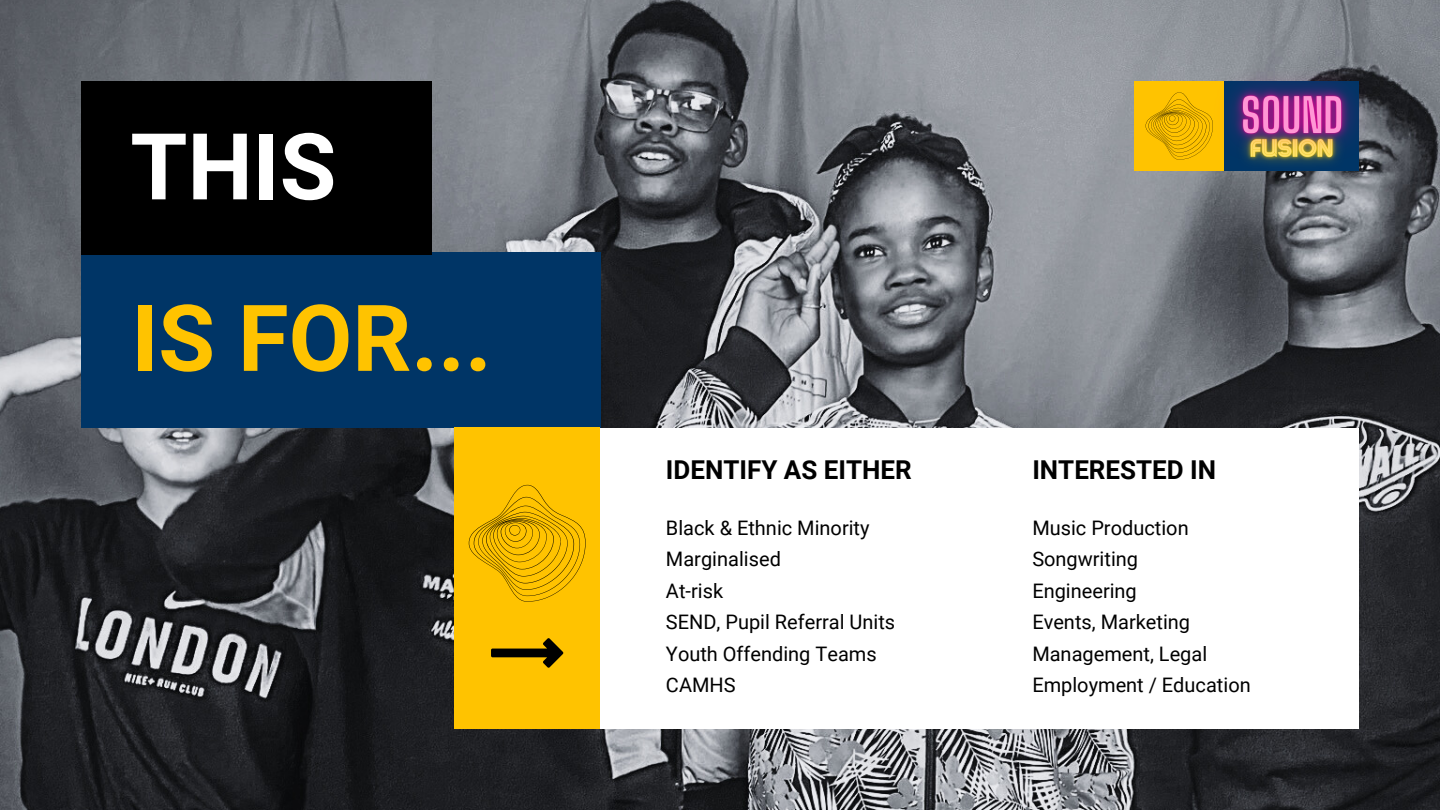
<style>
.page{position:relative;width:1440px;height:810px;background:#fff}
.page>*{position:absolute;margin:0;border:0;box-sizing:border-box;transform-origin:0 0}
.t1{font:700 92.3px "Roboto";color:#ffc300}
.t2{font:700 92.3px "Roboto";color:#fff}
.t3{font:700 26px "Roboto";color:#000}
.t4{font:20px "Roboto";color:#000}
</style>
<div class="page">
<img style="left:0;top:0;width:1440px;height:810px">
<div style="left:81px;top:252px;width:519px;height:176px;background:#003566"></div>
<div style="left:81px;top:81px;width:351px;height:174px;background:#000"></div>
<div style="left:600px;top:429px;width:759px;height:300px;background:#fff"></div>
<div style="left:454px;top:428px;width:146px;height:301px;background:#ffc300"></div>
<svg style="left:491px;top:638px;width:72px;height:30px"></svg>
<svg style="left:469px;top:485px;width:117px;height:117px"></svg>
<div style="left:1134px;top:81px;width:90px;height:90px;background:#ffc300"></div>
<svg style="left:1146px;top:92px;width:42px;height:68px"></svg>
<img style="left:1188px;top:36px;width:207px;height:159px">
<p class="t2" style="left:130px;top:114px;width:207px">THIS</p>
<p class="t1" style="left:131px;top:285px;width:362px">IS FOR...</p>
<p class="t3" style="left:666px;top:455px;width:247px">IDENTIFY AS EITHER</p>
<p class="t3" style="left:1032px;top:455px;width:185px">INTERESTED IN</p>
<p class="t4" style="left:666px;top:516px;width:205px">Black &amp; Ethnic Minority</p>
<p class="t4" style="left:666px;top:548px;width:116px">Marginalised</p>
<p class="t4" style="left:666px;top:579px;width:59px">At-risk</p>
<p class="t4" style="left:666px;top:611px;width:231px">SEND, Pupil Referral Units</p>
<p class="t4" style="left:666px;top:642px;width:212px">Youth Offending Teams</p>
<p class="t4" style="left:666px;top:674px;width:71px">CAMHS</p>
<p class="t4" style="left:1032px;top:516px;width:158px">Music Production</p>
<p class="t4" style="left:1032px;top:548px;width:107px">Songwriting</p>
<p class="t4" style="left:1032px;top:579px;width:106px">Engineering</p>
<p class="t4" style="left:1032px;top:611px;width:159px">Events, Marketing</p>
<p class="t4" style="left:1032px;top:642px;width:176px">Management, Legal</p>
<p class="t4" style="left:1032px;top:674px;width:220px">Employment / Education</p>
</div>
